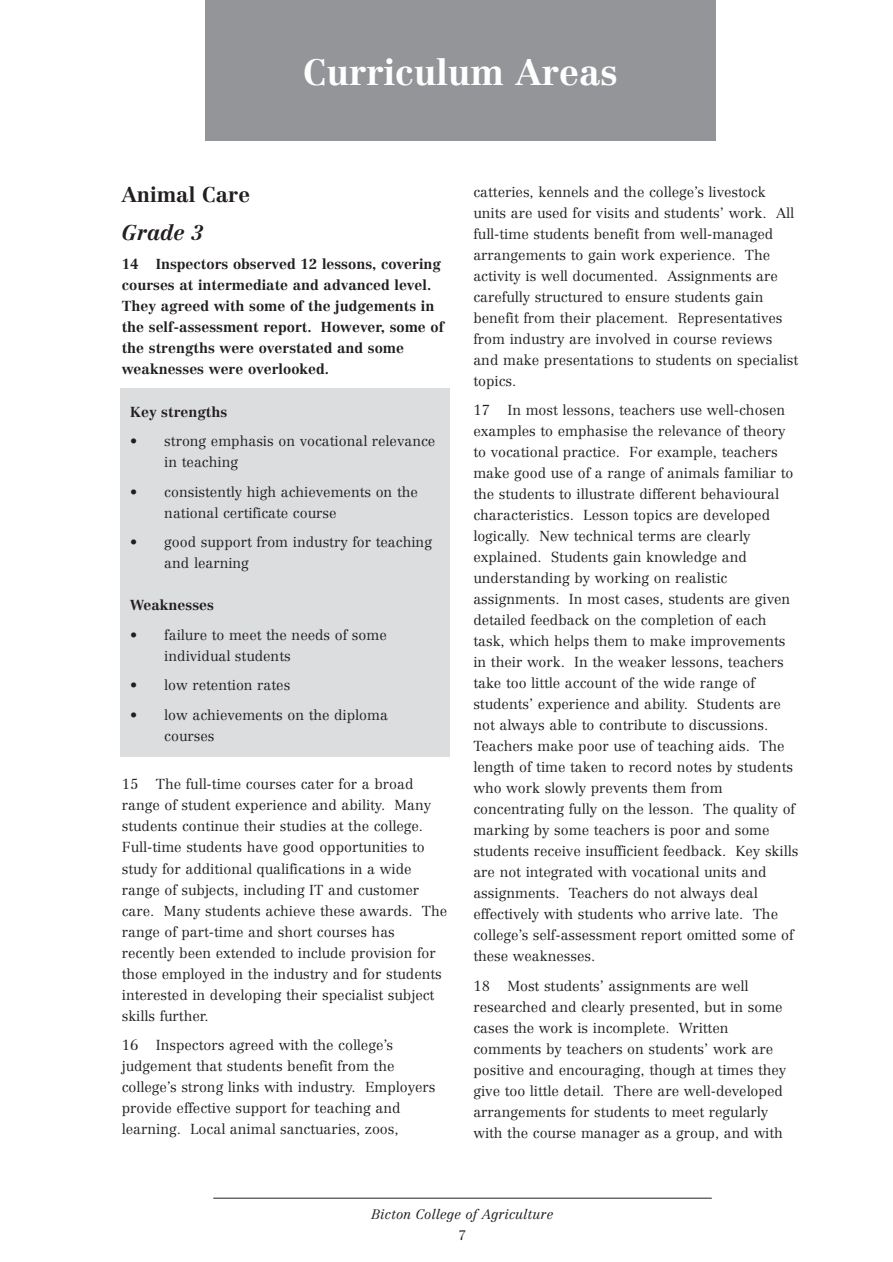
<style>
.page{position:relative;width:893px;height:1262px;background:#fff}
.page>*{position:absolute;margin:0;border:0;box-sizing:border-box;transform-origin:0 0}
.t1{font:700 36px "Centennial";color:#fff}
.t2{font:700 21px "Centennial";color:#231f20}
.t3{font:italic 700 21px "Centennial";color:#231f20}
.t4{font:300 14.25px/21px "Centennial";color:#231f20}
.t5{font:700 14.25px/21px "Centennial";color:#231f20}
.t6{font:italic 300 13.5px "Centennial";color:#231f20}
.t7{font:300 13.5px "Centennial";color:#231f20}
</style>
<div class="page">
<div style="left:120px;top:388px;width:330px;height:368px;background:#dcdddf"></div>
<hr style="left:213px;top:1197px;width:498px;height:1px;background:#231f20">
<div style="left:205px;top:0;width:510px;height:141px;background:#939598"></div>
<h1 class="t1" style="left:303px;top:58px;width:316px">Curriculum Areas</h1>
<h2 class="t2" style="left:122px;top:186px;width:130px">Animal Care</h2>
<h2 class="t3" style="left:122px;top:224px;width:84px">Grade 3</h2>
<p class="t5" style="left:122px;top:255px;width:324px">14 Inspectors observed 12 lessons, covering courses at intermediate and advanced level.<br>They agreed with some of the judgements in the self-assessment report. However, some of the strengths were overstated and some weaknesses were overlooked.</p>
<p class="t5" style="left:130px;top:402px;width:98px">Key strengths</p>
<p class="t4" style="left:164px;top:431px;width:272px;text-indent:-34px">• strong emphasis on vocational relevance in teaching</p>
<p class="t4" style="left:164px;top:482px;width:255px;text-indent:-34px">• consistently high achievements on the national certificate course</p>
<p class="t4" style="left:164px;top:532px;width:269px;text-indent:-34px">• good support from industry for teaching and learning</p>
<p class="t5" style="left:130px;top:596px;width:85px">Weaknesses</p>
<p class="t4" style="left:164px;top:625px;width:224px;text-indent:-34px">• failure to meet the needs of some individual students</p>
<p class="t4" style="left:130px;top:676px;width:161px">• low retention rates</p>
<p class="t4" style="left:164px;top:705px;width:225px;text-indent:-34px">• low achievements on the diploma courses</p>
<p class="t4" style="left:122px;top:775px;width:327px">15 The full-time courses cater for a broad range of student experience and ability. Many students continue their studies at the college.<br>Full-time students have good opportunities to study for additional qualifications in a wide range of subjects, including IT and customer care. Many students achieve these awards. The range of part-time and short courses has recently been extended to include provision for those employed in the industry and for students interested in developing their specialist subject skills further.</p>
<p class="t4" style="left:122px;top:1035px;width:315px">16 Inspectors agreed with the college’s judgement that students benefit from the college’s strong links with industry. Employers provide effective support for teaching and learning. Local animal sanctuaries, zoos,</p>
<p class="t4" style="left:473px;top:182px;width:326px">catteries, kennels and the college’s livestock units are used for visits and students’ work. All full-time students benefit from well-managed arrangements to gain work experience. The activity is well documented. Assignments are carefully structured to ensure students gain benefit from their placement. Representatives from industry are involved in course reviews and make presentations to students on specialist topics.</p>
<p class="t4" style="left:473px;top:401px;width:326px">17 In most lessons, teachers use well-chosen examples to emphasise the relevance of theory to vocational practice. For example, teachers make good use of a range of animals familiar to the students to illustrate different behavioural characteristics. Lesson topics are developed logically. New technical terms are clearly explained. Students gain knowledge and understanding by working on realistic assignments. In most cases, students are given detailed feedback on the completion of each task, which helps them to make improvements in their work. In the weaker lessons, teachers take too little account of the wide range of students’ experience and ability. Students are not always able to contribute to discussions.<br>Teachers make poor use of teaching aids. The length of time taken to record notes by students who work slowly prevents them from concentrating fully on the lesson. The quality of marking by some teachers is poor and some students receive insufficient feedback. Key skills are not integrated with vocational units and assignments. Teachers do not always deal effectively with students who arrive late. The college’s self-assessment report omitted some of these weaknesses.</p>
<p class="t4" style="left:473px;top:976px;width:314px">18 Most students’ assignments are well researched and clearly presented, but in some cases the work is incomplete. Written comments by teachers on students’ work are positive and encouraging, though at times they give too little detail. There are well-developed arrangements for students to meet regularly with the course manager as a group, and with</p>
<p class="t6" style="left:371px;top:1209px;width:183px">Bicton College of Agriculture</p>
<p class="t7" style="left:458px;top:1230px;width:9px">7</p>
</div>
